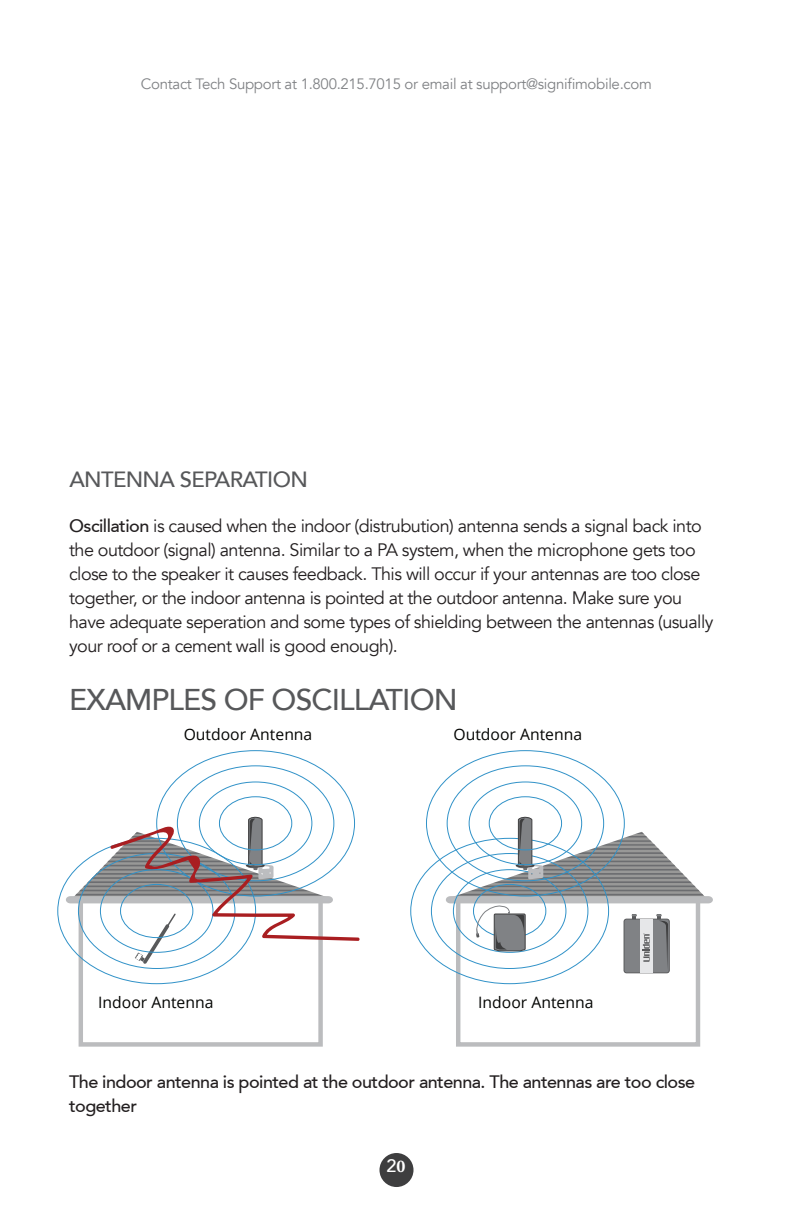
<style>
.page{position:relative;width:792px;height:1224px;background:#fff}
.page>*{position:absolute;margin:0;border:0;box-sizing:border-box;transform-origin:0 0}
.t1{font:500 30px "Avenir 65";letter-spacing:-.03em;color:#57585a}
.t2{font:500 22px "Avenir 65";letter-spacing:-.03em;color:#57585a}
.t3{font:18px/24px "Avenir";letter-spacing:-.03em;color:#231f20}
.t4{font:500 18px/24px "Avenir 65";letter-spacing:-.03em;color:#231f20}
.t5{font:500 18px "Avenir 65";color:#fff}
.t6{font:15.8px "Open Sans";color:#040503}
.t7{font:15px "Avenir";letter-spacing:-.02em;color:#808285}
.s1{font-family:"Avenir 65";font-weight:500}
.s2{font-family:"Minion Pro";font-weight:700}
</style>
<div class="page">
<div style="left:379px;top:1153px;width:35px;height:34px;background:#3e3e3f;border-radius:50%"></div>
<div style="left:456px;top:897px;width:244px;height:150px;border:4px solid #bbbcbe"></div>
<div style="left:79px;top:897px;width:244px;height:150px;border:4px solid #bbbcbe"></div>
<div style="left:624px;top:919px;width:45px;height:54px;border:1px solid #57585a;border-radius:2px"></div>
<div style="left:640px;top:919px;width:13px;height:54px;background:#e6e7e9"></div>
<svg style="left:433px;top:764px;width:280px;height:206px"></svg>
<svg style="left:65px;top:764px;width:295px;height:200px"></svg>
<p class="t7" style="left:141px;top:75px;width:512px">Contact Tech Support at 1.800.215.7015 or email at support@signifimobile.com</p>
<p class="t2" style="left:69px;top:467px;width:240px">ANTENNA SEPARATION</p>
<p class="t3" style="left:69px;top:514px;width:646px"><span class="s1">Oscillation</span> is caused when the indoor (distrubution) antenna sends a signal back into the outdoor (signal) antenna. Similar to a PA system, when the microphone gets too close to the speaker it causes feedback. This will occur if your antennas are too close together, or the indoor antenna is pointed at the outdoor antenna. Make sure you have adequate seperation and some types of shielding between the antennas (usually your roof or a cement wall is good enough).</p>
<h1 class="t1" style="left:69px;top:682px;width:390px">EXAMPLES OF OSCILLATION</h1>
<p class="t6" style="left:184px;top:723px;width:130px">Outdoor Antenna</p>
<p class="t6" style="left:98px;top:991px;width:117px">Indoor Antenna</p>
<p class="t6" style="left:453px;top:723px;width:130px">Outdoor Antenna</p>
<p class="t6" style="left:478px;top:991px;width:117px">Indoor Antenna</p>
<p class="t4" style="left:69px;top:1070px;width:628px">The indoor antenna is pointed at the outdoor antenna. The antennas are too close together</p>
<p class="t5" style="left:386px;top:1156px;width:21px">2<span class="s2">0</span></p>
</div>
